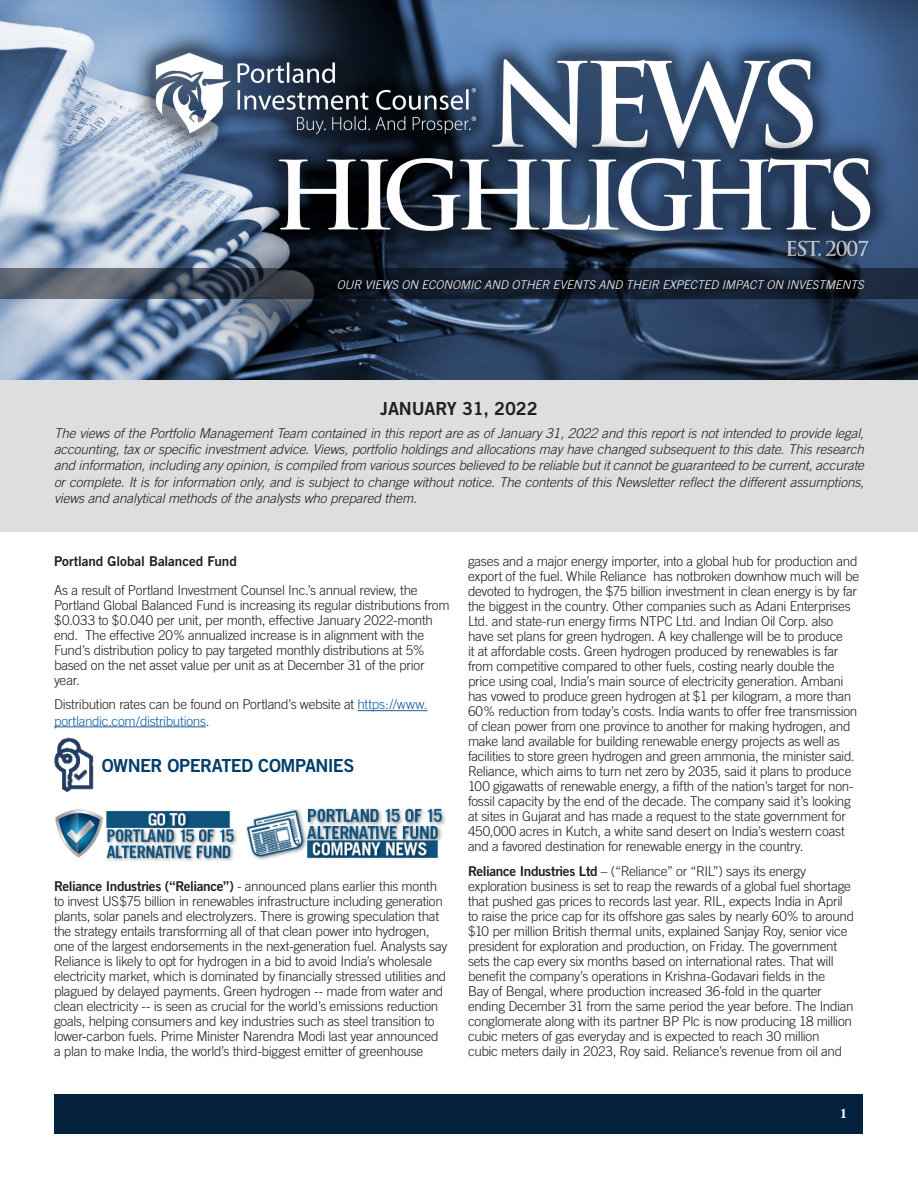
<style>
.page{position:relative;width:918px;height:1188px;background:#fff}
.page>*{position:absolute;margin:0;border:0;box-sizing:border-box;transform-origin:0 0}
.Article_-_Body{font:18px "Trade Gothic Bold Two";letter-spacing:-.035em;color:#003e69}
.t1{font:18px "Trade Gothic Bold Two";letter-spacing:-.01em;color:#231f20}
.Article_-_Body-2{font:300 13.5px/15px "Trade Gothic";letter-spacing:-.02em;color:#231f20}
.t2{font:italic 300 13.5px/16.2px "Trade Gothic";letter-spacing:-.01em;color:#231f20;text-align:justify}
.Article_-_Body-3{font:13.5px "Trade Gothic Bold Two";letter-spacing:-.005em;color:#231f20}
.t3{font:700 13.5px "Times";color:#fff}
.t4{font:italic 300 12px "Trade Gothic";color:#fff}
.s1{color:#175d9e}
.s2{font-family:"Trade Gothic Bold Two";font-weight:400}
</style>
<div class="page">
<div style="left:55px;top:1094px;width:808px;height:39px;background:#04213e"></div>
<img style="left:0;top:0;width:918px;height:380px">
<svg style="left:0;top:268px;width:918px;height:31px;background:#232c39"></svg>
<hr style="left:357px;top:710px;width:71px;height:1px;background:#175d9e">
<hr style="left:54px;top:727px;width:152px;height:1px;background:#175d9e">
<img style="left:54px;top:738px;width:40px;height:54px">
<div style="left:0;top:380px;width:918px;height:151px;background:#dddee0"></div>
<img style="left:247px;top:808px;width:199px;height:52px">
<img style="left:55px;top:809px;width:182px;height:52px">
<p class="t4" style="left:337px;top:277px;width:529px">OUR VIEWS ON ECONOMIC AND OTHER EVENTS AND THEIR EXPECTED IMPACT ON INVESTMENTS</p>
<p class="t1" style="left:380px;top:397px;width:159px">JANUARY 31, 2022</p>
<p class="t2" style="left:54px;top:425px;width:812px">The views of the Portfolio Management Team contained in this report are as of January 31, 2022 and this report is not intended to provide legal, accounting, tax or specific investment advice. Views, portfolio holdings and allocations may have changed subsequent to this date. This research and information, including any opinion, is compiled from various sources believed to be reliable but it cannot be guaranteed to be current, accurate or complete. It is for information only, and is subject to change without notice. The contents of this Newsletter reflect the different assumptions, views and analytical methods of the analysts who prepared them.</p>
<p class="Article_-_Body-3" style="left:54px;top:553px;width:184px">Portland Global Balanced Fund</p>
<p class="Article_-_Body-2" style="left:54px;top:582px;width:397px">As a result of Portland Investment Counsel Inc.’s annual review, the Portland Global Balanced Fund is increasing its regular distributions from $0.033 to $0.040 per unit, per month, effective January 2022-month end. The effective 20% annualized increase is in alignment with the Fund’s distribution policy to pay targeted monthly distributions at 5% based on the net asset value per unit as at December 31 of the prior year.</p>
<p class="Article_-_Body-2" style="left:54px;top:696px;width:375px;line-height:16.2px">Distribution rates can be found on Portland’s website at <span class="s1">https://www. portlandic.com/distributions</span>.</p>
<p class="Article_-_Body" style="left:102px;top:755px;width:254px">OWNER OPERATED COMPANIES</p>
<p class="Article_-_Body-2" style="left:54px;top:878px;width:395px"><span class="s2">Reliance Industries (“Reliance”)</span> - announced plans earlier this month to invest US$75 billion in renewables infrastructure including generation plants, solar panels and electrolyzers. There is growing speculation that the strategy entails transforming all of that clean power into hydrogen, one of the largest endorsements in the next-generation fuel. Analysts say Reliance is likely to opt for hydrogen in a bid to avoid India’s wholesale electricity market, which is dominated by financially stressed utilities and plagued by delayed payments. Green hydrogen -- made from water and clean electricity -- is seen as crucial for the world’s emissions reduction goals, helping consumers and key industries such as steel transition to lower-carbon fuels. Prime Minister Narendra Modi last year announced a plan to make India, the world’s third-biggest emitter of greenhouse</p>
<p class="Article_-_Body-2" style="left:468px;top:553px;width:393px">gases and a major energy importer, into a global hub for production and export of the fuel. While Reliance has notbroken downhow much will be devoted to hydrogen, the $75 billion investment in clean energy is by far the biggest in the country. Other companies such as Adani Enterprises Ltd. and state-run energy firms NTPC Ltd. and Indian Oil Corp. also have set plans for green hydrogen. A key challenge will be to produce<br>it at affordable costs. Green hydrogen produced by renewables is far from competitive compared to other fuels, costing nearly double the price using coal, India’s main source of electricity generation. Ambani has vowed to produce green hydrogen at $1 per kilogram, a more than 60% reduction from today’s costs. India wants to offer free transmission of clean power from one province to another for making hydrogen, and make land available for building renewable energy projects as well as facilities to store green hydrogen and green ammonia, the minister said.<br>Reliance, which aims to turn net zero by 2035, said it plans to produce 100 gigawatts of renewable energy, a fifth of the nation’s target for non&shy;fossil capacity by the end of the decade. The company said it’s looking at sites in Gujarat and has made a request to the state government for 450,000 acres in Kutch, a white sand desert on India’s western coast and a favored destination for renewable energy in the country.</p>
<p class="Article_-_Body-2" style="left:468px;top:863px;width:388px"><span class="s2">Reliance Industries Ltd</span> – (“Reliance” or “RIL”) says its energy exploration business is set to reap the rewards of a global fuel shortage that pushed gas prices to records last year. RIL, expects India in April to raise the price cap for its offshore gas sales by nearly 60% to around $10 per million British thermal units, explained Sanjay Roy, senior vice president for exploration and production, on Friday. The government sets the cap every six months based on international rates. That will benefit the company’s operations in Krishna-Godavari fields in the<br>Bay of Bengal, where production increased 36-fold in the quarter ending December 31 from the same period the year before. The Indian conglomerate along with its partner BP Plc is now producing 18 million cubic meters of gas everyday and is expected to reach 30 million<br>cubic meters daily in 2023, Roy said. Reliance’s revenue from oil and</p>
<p class="t3" style="left:840px;top:1100px;width:8px">1</p>
</div>
